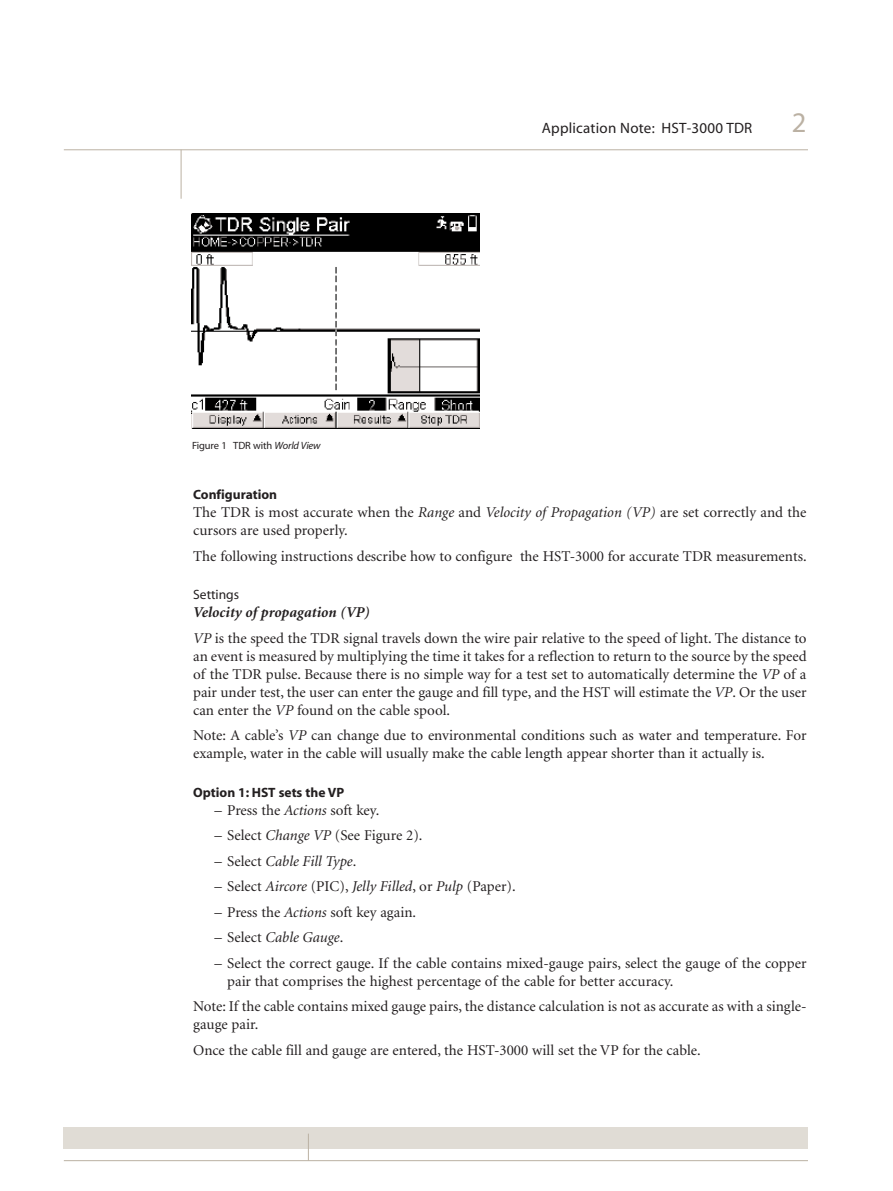
<style>
.page{position:relative;width:893px;height:1191px;background:#fff}
.page>*{position:absolute;margin:0;border:0;box-sizing:border-box;transform-origin:0 0}
.t1{font:28.5px "Myriad MM.400.600";color:#bbb1a3}
.t2{font:15px/18px "Minion";color:#231f20}
.t3{font:italic 15px "Minion";color:#231f20}
.t4{font:15px "Myriad MM.400.600";letter-spacing:.015em;color:#231f20}
.t5{font:13.5px "Myriad MM.700.600";color:#231f20}
.t6{font:13.5px "Myriad MM.400.600";color:#231f20}
.t7{font:10.5px "Myriad MM.400.600";letter-spacing:-.01em;color:#231f20}
.s1{font-family:"Myriad MM It.400.600"}
.s2{font-style:italic}
.s3{font-weight:700;font-style:italic}
.s4{font-style:normal}
</style>
<div class="page">
<hr style="left:181px;top:150px;width:1px;height:49px;background:#bbb1a3">
<hr style="left:64px;top:149px;width:744px;height:1px;background:#bbb1a3">
<div style="left:64px;top:1127px;width:744px;height:21px;background:#e0dcd5"></div>
<svg style="left:308px;top:1133px;width:1px;height:27px"></svg>
<hr style="left:64px;top:1160px;width:744px;height:1px;background:#bbb1a3">
<img style="left:191px;top:213px;width:288px;height:215px">
<p class="t7" style="left:192px;top:441px;width:130px">Figure 1 TDR with <span class="s1">World View</span></p>
<p class="t4" style="left:542px;top:122px;width:212px">Application Note: HST-3000 TDR</p>
<h1 class="t1" style="left:792px;top:112px;width:16px">2</h1>
<p class="t5" style="left:193px;top:489px;width:85px">Configuration</p>
<p class="t2" style="left:193px;top:504px;width:615px">The TDR is most accurate when the <span class="s2">Range</span> and <span class="s2">Velocity of Propagation (VP)</span> are set correctly and the cursors are used properly.</p>
<p class="t2" style="left:193px;top:548px;width:615px">The following instructions describe how to configure the HST-3000 for accurate TDR measurements.</p>
<p class="t6" style="left:193px;top:590px;width:47px">Settings</p>
<p class="t2" style="left:193px;top:601px;width:615px;line-height:25.5px"><span class="s3">Velocity of propagation (VP)<br></span><span class="s2">VP</span> is the speed the TDR signal travels down the wire pair relative to the speed of light. The distance to</p>
<p class="t2" style="left:193px;top:648px;width:615px;text-align:justify">an event is measured by multiplying the time it takes for a reflection to return to the source by the speed of the TDR pulse. Because there is no simple way for a test set to automatically determine the <span class="s2">VP</span> of a pair under test, the user can enter the gauge and fill type, and the HST will estimate the <span class="s2">VP</span>. Or the user can enter the <span class="s2">VP</span> found on the cable spool.</p>
<p class="t2" style="left:193px;top:727px;width:615px">Note: A cable’s <span class="s2">VP</span> can change due to environmental conditions such as water and temperature. For example, water in the cable will usually make the cable length appear shorter than it actually is.</p>
<p class="t5" style="left:193px;top:787px;width:153px">Option 1: HST sets the VP</p>
<p class="t2" style="left:214px;top:802px;width:166px">– Press the <span class="s2">Actions</span> soft key.</p>
<p class="t2" style="left:214px;top:828px;width:210px">– Select <span class="s2">Change VP</span> (See Figure 2).</p>
<p class="t3" style="left:214px;top:855px;width:143px"><span class="s4">– Select</span> Cable Fill Type<span class="s4">.</span></p>
<p class="t2" style="left:214px;top:878px;width:303px">– Select <span class="s2">Aircore</span> (PIC), <span class="s2">Jelly Filled</span>, or <span class="s2">Pulp</span> (Paper).</p>
<p class="t2" style="left:214px;top:904px;width:203px">– Press the <span class="s2">Actions</span> soft key again.</p>
<p class="t3" style="left:214px;top:931px;width:130px"><span class="s4">– Select</span> Cable Gauge<span class="s4">.</span></p>
<p class="t2" style="left:227px;top:955px;width:581px;text-indent:-13px">– Select the correct gauge. If the cable contains mixed-gauge pairs, select the gauge of the copper pair that comprises the highest percentage of the cable for better accuracy.</p>
<p class="t2" style="left:193px;top:998px;width:615px">Note: If the cable contains mixed gauge pairs, the distance calculation is not as accurate as with a single&shy;gauge pair.</p>
<p class="t2" style="left:193px;top:1042px;width:509px">Once the cable fill and gauge are entered, the HST-3000 will set the VP for the cable.</p>
</div>
